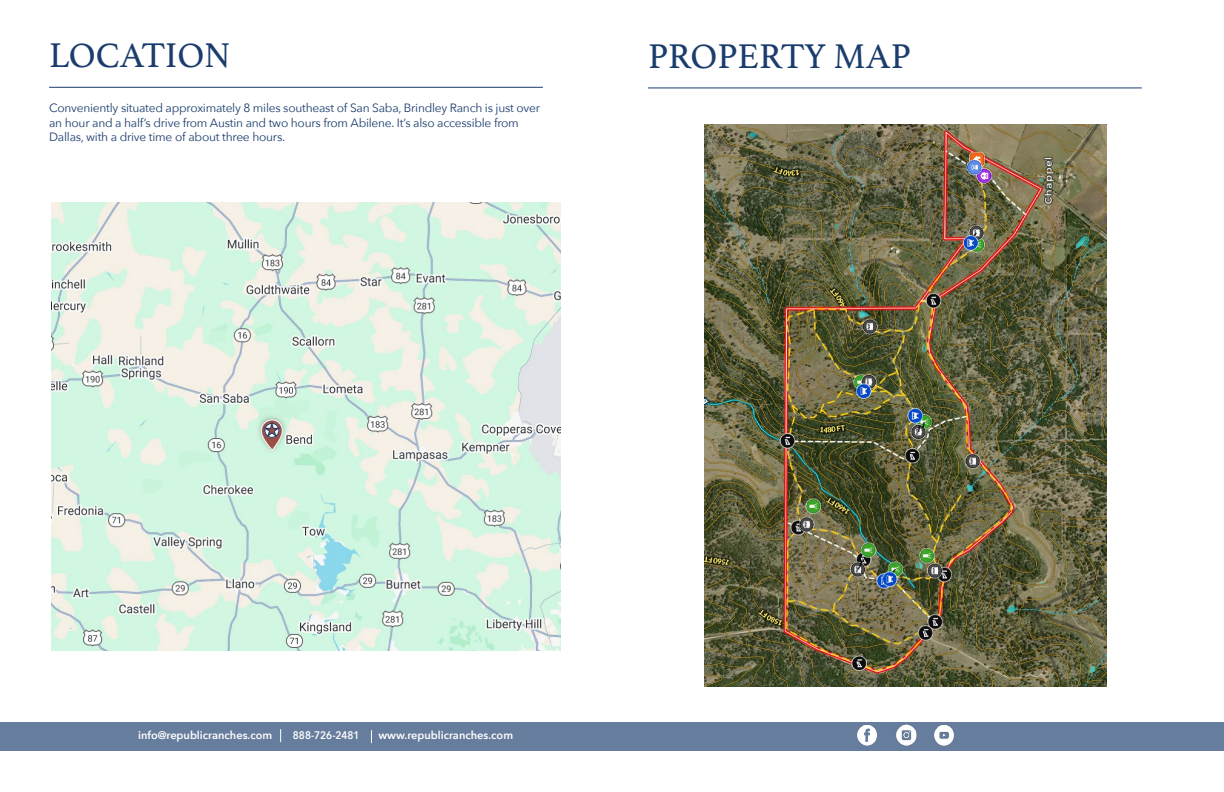
<style>
.page{position:relative;width:1224px;height:792px;background:#fff}
.page>*{position:absolute;margin:0;border:0;box-sizing:border-box;transform-origin:0 0}
.t1{font:36px "Athelas";color:#1b3d6d}
.t2{font:12px/14.4px "Avenir Next";letter-spacing:-.02em;color:#1b3d6d}
.t3{font:600 11px "Avenir Next";color:#fff}
.t4{font:600 11px "Avenir Next";color:#fff;scale:.9 1}
</style>
<div class="page">
<div style="left:0;top:722px;width:1224px;height:29px;background:#677d9d"></div>
<img style="left:857px;top:725px;width:20px;height:21px">
<img style="left:896px;top:724px;width:21px;height:22px">
<img style="left:934px;top:725px;width:20px;height:21px">
<hr style="left:49px;top:87px;width:494px;height:1px;background:#1a3e6d">
<svg style="left:280px;top:729px;width:1px;height:13px"></svg>
<svg style="left:371px;top:730px;width:1px;height:13px"></svg>
<hr style="left:648px;top:87px;width:494px;height:1px;background:#1a3e6d">
<img style="left:52px;top:202px;width:508px;height:449px">
<img style="left:704px;top:125px;width:403px;height:561px">
<h1 class="t1" style="left:49px;top:27px;width:183px">LOCATION</h1>
<p class="t2" style="left:49px;top:100px;width:493px">Conveniently situated approximately 8 miles southeast of San Saba, Brindley Ranch is just over an hour and a half’s drive from Austin and two hours from Abilene. It’s also accessible from<br>Dallas, with a drive time of about three hours.</p>
<h1 class="t1" style="left:648px;top:27px;width:264px">PROPERTY MAP</h1>
<p class="t3" style="left:138px;top:726px;width:136px">info@republicranches.com</p>
<p class="t4" style="left:293px;top:726px;width:76px">888-726-2481</p>
<p class="t3" style="left:378px;top:726px;width:136px">www.republicranches.com</p>
</div>
